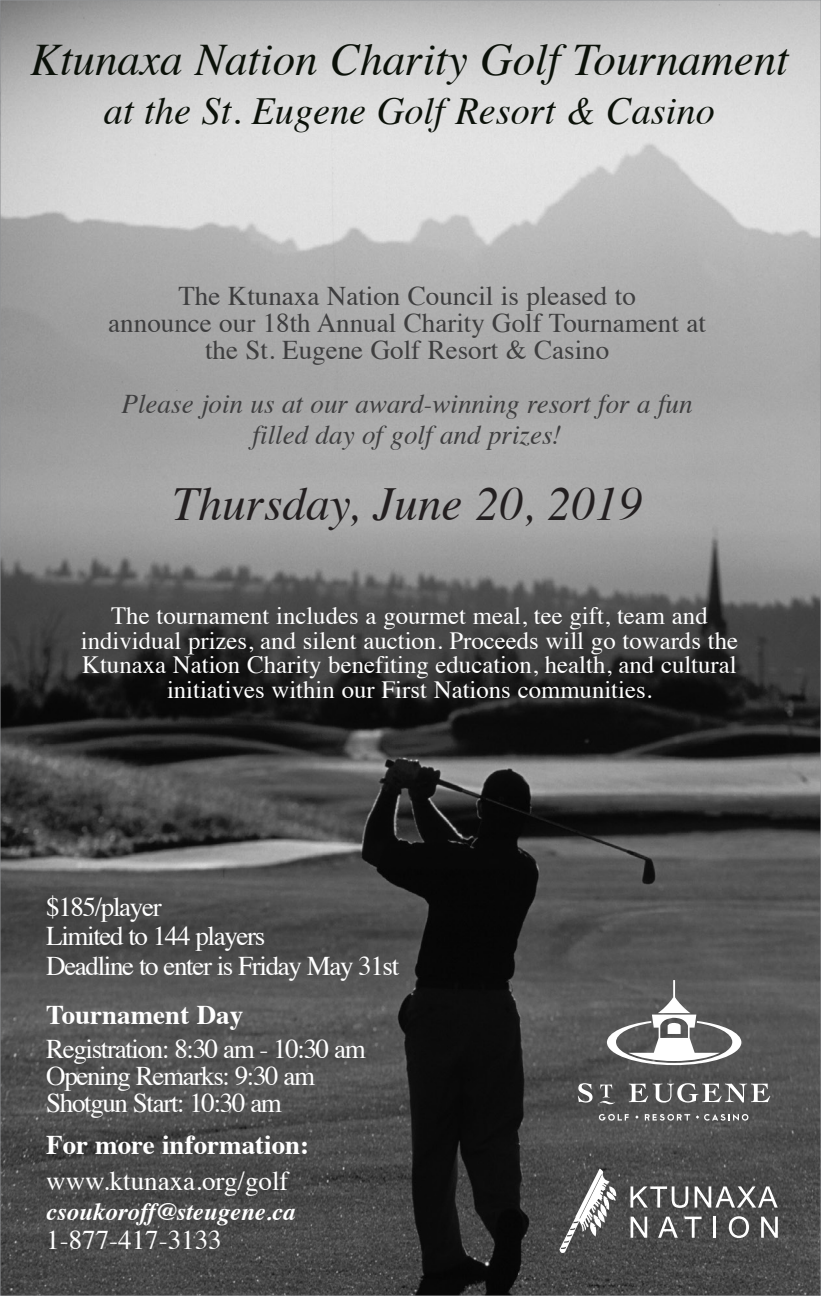
<style>
.page{position:relative;width:821px;height:1296px;background:#fff}
.page>*{position:absolute;margin:0;border:0;box-sizing:border-box;transform-origin:0 0}
.t1{font:italic 47.25px "Times";color:#231f20}
.t2{font:italic 45px "Times";color:#0b1109}
.t3{font:italic 38.25px "Times";color:#0b1109}
.t4{font:27px "Times";letter-spacing:-.05em;color:#fff}
.t5{font:27px/27px "Times";color:#3e3e3f;text-align:center}
.t6{font:italic 27px/31.5px "Times";color:#3e3e3f;text-align:center}
.t7{font:27px "Times";color:#fff}
.t8{font:700 27px "Times";color:#fff}
.t9{font:24.75px/24.8px "Times";color:#fff;text-align:center}
.t10{font:italic 700 24.75px "Times";color:#fff}
</style>
<div class="page">
<img style="left:2px;top:2px;width:816px;height:1292px">
<svg style="left:559px;top:1169px;width:57px;height:84px"></svg>
<svg style="left:630px;top:1186px;width:58px;height:22px"></svg>
<svg style="left:694px;top:1186px;width:83px;height:22px"></svg>
<svg style="left:630px;top:1217px;width:17px;height:21px"></svg>
<svg style="left:657px;top:1217px;width:20px;height:21px"></svg>
<svg style="left:684px;top:1217px;width:17px;height:21px"></svg>
<hr style="left:713px;top:1217px;width:2px;height:21px;background:#fff">
<svg style="left:728px;top:1216px;width:20px;height:22px"></svg>
<svg style="left:760px;top:1217px;width:17px;height:21px"></svg>
<svg style="left:628px;top:1083px;width:142px;height:20px"></svg>
<svg style="left:598px;top:1114px;width:30px;height:7px"></svg>
<svg style="left:644px;top:1114px;width:45px;height:7px"></svg>
<svg style="left:635px;top:1115px;width:3px;height:4px"></svg>
<svg style="left:695px;top:1114px;width:53px;height:7px"></svg>
<svg style="left:606px;top:980px;width:135px;height:85px"></svg>
<svg style="left:577px;top:1083px;width:38px;height:23px"></svg>
<p class="t2" style="left:30px;top:21px;width:759px">Ktunaxa Nation Charity Golf Tournament</p>
<p class="t3" style="left:104px;top:78px;width:612px">at the St. Eugene Golf Resort &amp; Casino</p>
<p class="t5" style="left:178px;top:280px;width:458px">The Ktunaxa Nation Council is pleased to</p>
<p class="t5" style="left:108px;top:307px;width:599px">announce our 18th Annual Charity Golf Tournament at the St. Eugene Golf Resort &amp; Casino</p>
<p class="t6" style="left:122px;top:386px;width:572px">Please join us at our award-winning resort for a fun filled day of golf and prizes!</p>
<p class="t1" style="left:172px;top:463px;width:471px">Thursday, June 20, 2019</p>
<p class="t9" style="left:81px;top:601px;width:658px">The tournament includes a gourmet meal, tee gift, team and individual prizes, and silent auction. Proceeds will go towards the Ktunaxa Nation Charity benefiting education, health, and cultural initiatives within our First Nations communities.</p>
<p class="t4" style="left:46px;top:882px;width:117px">$185/player</p>
<p class="t4" style="left:46px;top:911px;width:220px">Limited to 144 players</p>
<p class="t4" style="left:46px;top:940px;width:354px">Deadline to enter is Friday May 31st</p>
<p class="t8" style="left:46px;top:989px;width:198px">Tournament Day</p>
<p class="t4" style="left:46px;top:1024px;width:321px">Registration: 8:30 am - 10:30 am</p>
<p class="t4" style="left:46px;top:1051px;width:270px">Opening Remarks: 9:30 am</p>
<p class="t4" style="left:46px;top:1078px;width:237px">Shotgun Start: 10:30 am</p>
<p class="t8" style="left:46px;top:1119px;width:264px">For more information:</p>
<p class="t7" style="left:46px;top:1156px;width:244px">www.ktunaxa.org/golf</p>
<p class="t10" style="left:46px;top:1188px;width:251px">csoukoroff@steugene.ca</p>
<p class="t7" style="left:46px;top:1214px;width:177px">1-877-417-3133</p>
</div>
